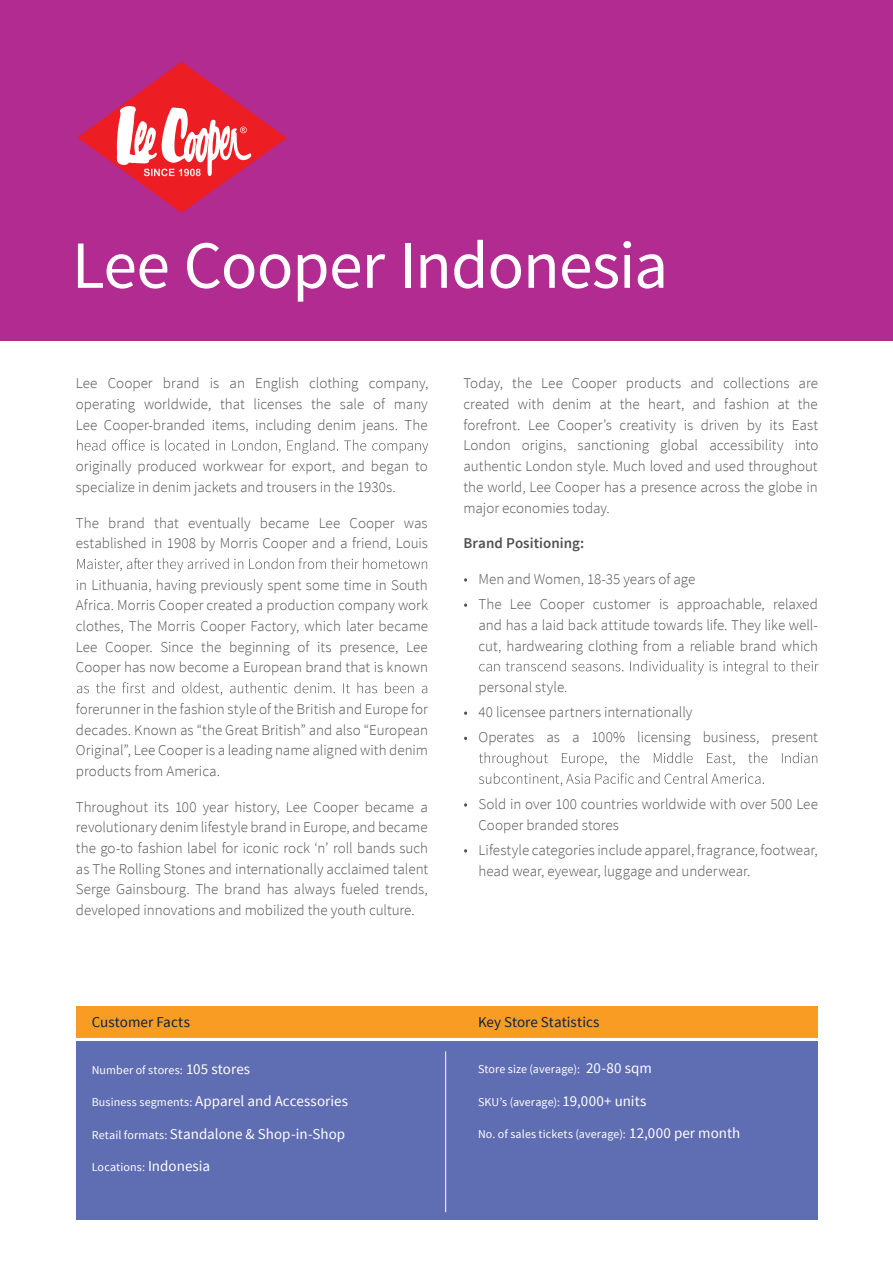
<style>
.page{position:relative;width:893px;height:1263px;background:#fff}
.page>*{position:absolute;margin:0;border:0;box-sizing:border-box;transform-origin:0 0}
.t1{font:67.5px "Source Sans Pro";letter-spacing:-.015em;color:#fff}
.t2{font:300 15px/20.7px "Source Sans Pro";color:#515151}
.t3{font:15px/32.4px "Source Sans Pro";color:#fff}
.t4{font:15px "Source Sans Pro";color:#0a233f}
.t5{font:600 15px "Source Sans Pro";color:#515151}
.t6{font:12px "Source Sans Pro";letter-spacing:.01em;color:#fff}
.s1{font-size:15px}
.s2{font-size:12px}
</style>
<div class="page">
<div style="left:76px;top:1041px;width:741px;height:178px;background:#5f6db3"></div>
<div style="left:76px;top:1007px;width:741px;height:31px;background:#f99c24"></div>
<hr style="left:445px;top:1051px;width:1px;height:161px;background:#fff">
<svg style="left:77px;top:439px;width:351px;height:15px"></svg>
<svg style="left:77px;top:558px;width:350px;height:14px"></svg>
<svg style="left:77px;top:682px;width:350px;height:13px"></svg>
<svg style="left:464px;top:578px;width:3px;height:4px"></svg>
<svg style="left:464px;top:603px;width:3px;height:4px"></svg>
<svg style="left:479px;top:660px;width:340px;height:15px"></svg>
<svg style="left:464px;top:711px;width:3px;height:4px"></svg>
<svg style="left:479px;top:752px;width:338px;height:14px"></svg>
<svg style="left:479px;top:773px;width:285px;height:13px"></svg>
<svg style="left:464px;top:803px;width:3px;height:4px"></svg>
<div style="left:0;top:0;width:893px;height:340px;background:#b22b91"></div>
<svg style="left:77px;top:62px;width:210px;height:151px"></svg>
<h1 class="t1" style="left:72px;top:224px;width:598px">Lee Cooper Indonesia</h1>
<p class="t2" style="left:76px;top:373px;width:354px;text-align:justify">Lee Cooper brand is an English clothing company, operating worldwide, that licenses the sale of many Lee Cooper-branded items, including denim jeans. The</p>
<p class="t2" style="left:76px;top:456px;width:353px">originally produced workwear for export, and began to specialize in denim jackets and trousers in the 1930s.</p>
<p class="t2" style="left:76px;top:512px;width:354px">The brand that eventually became Lee Cooper was established in 1908 by Morris Cooper and a friend, Louis</p>
<p class="t2" style="left:76px;top:574px;width:354px;text-align:justify">in Lithuania, having previously spent some time in South Africa. Morris Cooper created a production company work clothes, The Morris Cooper Factory, which later became Lee Cooper. Since the beginning of its presence, Lee Cooper has now become a European brand that is known</p>
<p class="t2" style="left:76px;top:698px;width:354px;text-align:justify">forerunner in the fashion style of the British and Europe for decades. Known as “the Great British” and also “European Original”, Lee Cooper is a leading name aligned with denim products from America.</p>
<p class="t2" style="left:76px;top:796px;width:354px;text-align:justify">Throughout its 100 year history, Lee Cooper became a revolutionary denim lifestyle brand in Europe, and became the go-to fashion label for iconic rock ‘n’ roll bands such as The Rolling Stones and internationally acclaimed talent Serge Gainsbourg. The brand has always fueled trends, developed innovations and mobilized the youth culture.</p>
<p class="t2" style="left:463px;top:373px;width:357px;text-align:justify">Today, the Lee Cooper products and collections are created with denim at the heart, and fashion at the forefront. Lee Cooper’s creativity is driven by its East London origins, sanctioning global accessibility into authentic London style. Much loved and used throughout the world, Lee Cooper has a presence across the globe in major economies today.</p>
<p class="t5" style="left:463px;top:534px;width:122px">Brand Positioning:</p>
<p class="t2" style="left:478px;top:566px;width:341px;line-height:25.2px">Men and Women, 18-35 years of age<br>The Lee Cooper customer is approachable, relaxed</p>
<p class="t2" style="left:478px;top:614px;width:341px">and has a laid back attitude towards life. They like well&shy;cut, hardwearing clothing from a reliable brand which</p>
<p class="t2" style="left:478px;top:674px;width:341px;line-height:25.2px">personal style.<br>40 licensee partners internationally<br>Operates as a 100% licensing business, present</p>
<p class="t2" style="left:478px;top:794px;width:341px">Sold in over 100 countries worldwide with over 500 Lee<br>Cooper branded stores</p>
<p class="t2" style="left:478px;top:839px;width:341px">Lifestyle categories include apparel, fragrance, footwear, head wear, eyewear, luggage and underwear.</p>
<p class="t4" style="left:92px;top:1013px;width:100px">Customer Facts</p>
<p class="t6" style="left:92px;top:1062px;width:160px">Number of stores: <span class="s1">105 stores</span></p>
<p class="t3" style="left:92px;top:1085px;width:258px"><span class="s2">Business segments:</span> Apparel and Accessories<br><span class="s2">Retail formats:</span> Standalone &amp; Shop-in-Shop</p>
<p class="t6" style="left:92px;top:1160px;width:120px">Locations: <span class="s1">Indonesia</span></p>
<p class="t4" style="left:478px;top:1012px;width:123px">Key Store Statistics</p>
<p class="t6" style="left:478px;top:1062px;width:175px">Store size (average): <span class="s1">20-80 sqm</span></p>
<p class="t6" style="left:478px;top:1094px;width:170px">SKU’s (average): <span class="s1">19,000+ units</span></p>
<p class="t6" style="left:478px;top:1127px;width:264px">No. of sales tickets (average): <span class="s1">12,000 per month</span></p>
</div>
